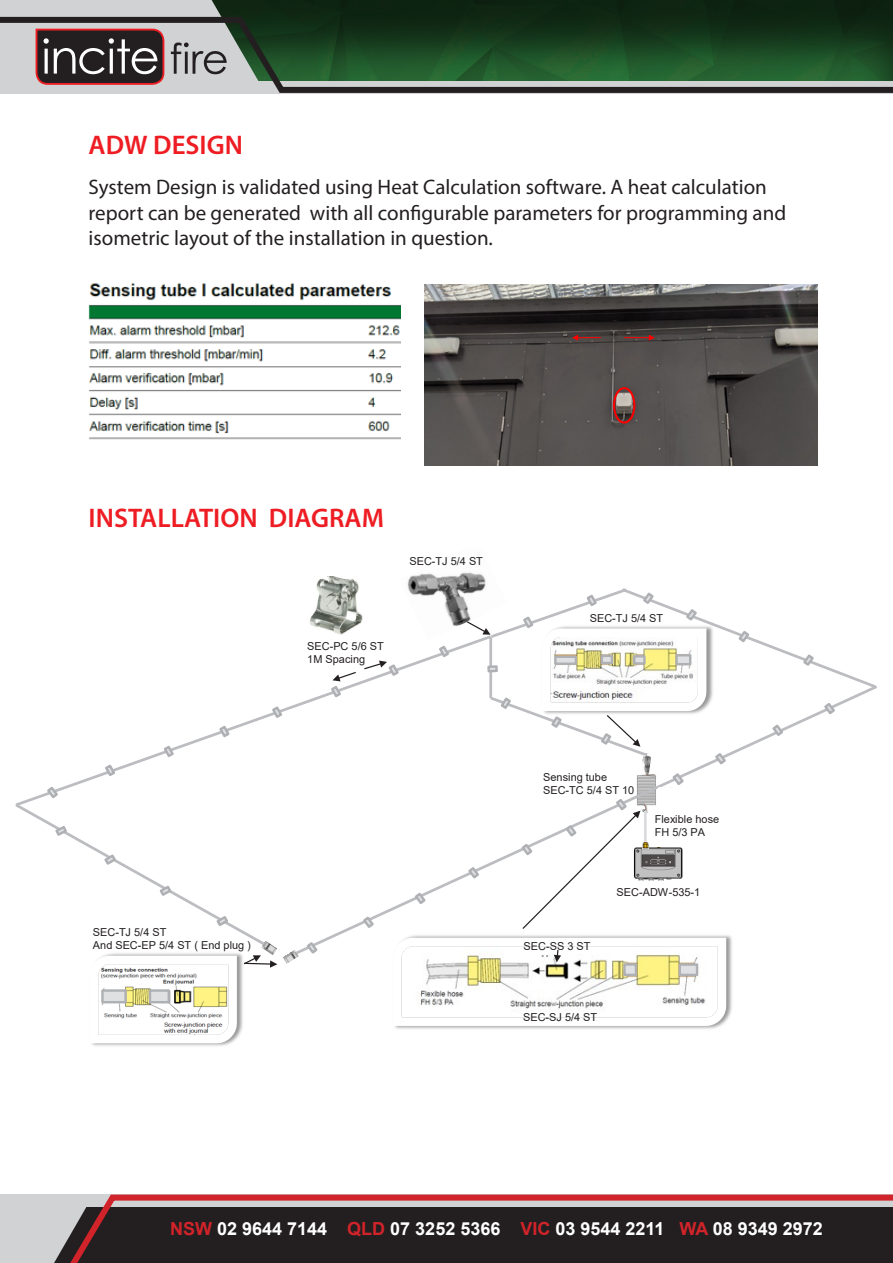
<style>
.page{position:relative;width:893px;height:1263px;background:#fff}
.page>*{position:absolute;margin:0;border:0;box-sizing:border-box;transform-origin:0 0}
.t1{font:600 27px "Myriad Pro";color:#ee1d23}
.t2{font:21px/25.2px "Myriad Pro";color:#231f20}
.t3{font:700 18px "Arial";color:#fff}
.t4{font:10.95px/13px "Arial";color:#231f20}
.s1{color:#d1232a}
</style>
<div class="page">
<div style="left:0;top:0;width:893px;height:81px;background:#0d2411"></div>
<div style="left:0;top:0;width:220px;height:14px;background:#d1d2d4"></div>
<svg style="left:0;top:14px;width:893px;height:80px"></svg>
<svg style="left:0;top:1194px;width:893px;height:69px;background:#473436"></svg>
<svg style="left:0;top:1206px;width:87px;height:57px;background:#b5b0b2"></svg>
<img style="left:89px;top:283px;width:311px;height:157px">
<img style="left:424px;top:285px;width:393px;height:180px">
<div style="left:613px;top:387px;width:22px;height:36px;border:2px solid #f00;border-radius:50%"></div>
<svg style="left:572px;top:335px;width:29px;height:6px"></svg>
<svg style="left:624px;top:335px;width:31px;height:6px"></svg>
<svg style="left:71px;top:634px;width:395px;height:150px"></svg>
<svg style="left:293px;top:683px;width:365px;height:270px"></svg>
<img style="left:282px;top:949px;width:17px;height:15px">
<img style="left:398px;top:572px;width:88px;height:69px">
<img style="left:310px;top:577px;width:53px;height:57px">
<svg style="left:437px;top:644px;width:14px;height:15px"></svg>
<svg style="left:270px;top:704px;width:14px;height:16px"></svg>
<svg style="left:363px;top:660px;width:38px;height:18px"></svg>
<svg style="left:329px;top:671px;width:28px;height:28px"></svg>
<svg style="left:217px;top:724px;width:15px;height:15px"></svg>
<svg style="left:162px;top:744px;width:14px;height:15px"></svg>
<svg style="left:103px;top:762px;width:14px;height:16px"></svg>
<svg style="left:466px;top:586px;width:411px;height:201px"></svg>
<svg style="left:361px;top:914px;width:15px;height:16px"></svg>
<svg style="left:305px;top:940px;width:15px;height:14px"></svg>
<svg style="left:15px;top:784px;width:263px;height:262px"></svg>
<div style="left:555px;top:657px;width:21px;height:7px;background:#dfe0e2"></div>
<div style="left:554px;top:655px;width:23px;height:10px;border:2px solid #afb0b4"></div>
<div style="left:676px;top:655px;width:14px;height:9px;background:#dfe0e2"></div>
<div style="left:675px;top:654px;width:16px;height:11px;border:2px solid #afb0b4"></div>
<div style="left:602px;top:656px;width:10px;height:7px;background:#dfe0e2"></div>
<div style="left:600px;top:655px;width:13px;height:9px;border:2px solid #afb0b4"></div>
<div style="left:634px;top:656px;width:10px;height:7px;background:#dfe0e2"></div>
<div style="left:633px;top:655px;width:13px;height:10px;border:2px solid #afb0b4"></div>
<img style="left:730px;top:936px;width:2px;height:79px">
<svg style="left:389px;top:797px;width:341px;height:232px"></svg>
<img style="left:652px;top:754px;width:31px;height:15px">
<p class="t1" style="left:89px;top:128px;width:156px">ADW DESIGN</p>
<p class="t2" style="left:89px;top:174px;width:699px">System Design is validated using Heat Calculation software. A heat calculation report can be generated with all configurable parameters for programming and isometric layout of the installation in question.</p>
<p class="t1" style="left:89px;top:501px;width:297px">INSTALLATION DIAGRAM</p>
<p class="t4" style="left:409px;top:554px;width:75px">SEC-TJ 5/4 ST</p>
<p class="t4" style="left:307px;top:639px;width:78px">SEC-PC 5/6 ST<br>1M Spacing</p>
<p class="t4" style="left:590px;top:611px;width:75px">SEC-TJ 5/4 ST</p>
<p class="t4" style="left:93px;top:925px;width:159px">SEC-TJ 5/4 ST<br>And SEC-EP 5/4 ST ( End plug )</p>
<p class="t4" style="left:543px;top:771px;width:93px">Sensing tube<br>SEC-TC 5/4 ST 10</p>
<p class="t4" style="left:655px;top:813px;width:66px">Flexible hose<br>FH 5/3 PA</p>
<p class="t4" style="left:524px;top:939px;width:68px">SEC-SS 3 ST</p>
<p class="t4" style="left:617px;top:885px;width:85px">SEC-ADW-535-1</p>
<p class="t4" style="left:523px;top:1011px;width:76px">SEC-SJ 5/4 ST</p>
<p class="t3" style="left:170px;top:1215px;width:654px"><span class="s1">NSW</span> 02 9644 7144 <span class="s1">QLD</span> 07 3252 5366 <span class="s1">VIC</span> 03 9544 2211 <span class="s1">WA</span> 08 9349 2972</p>
</div>
